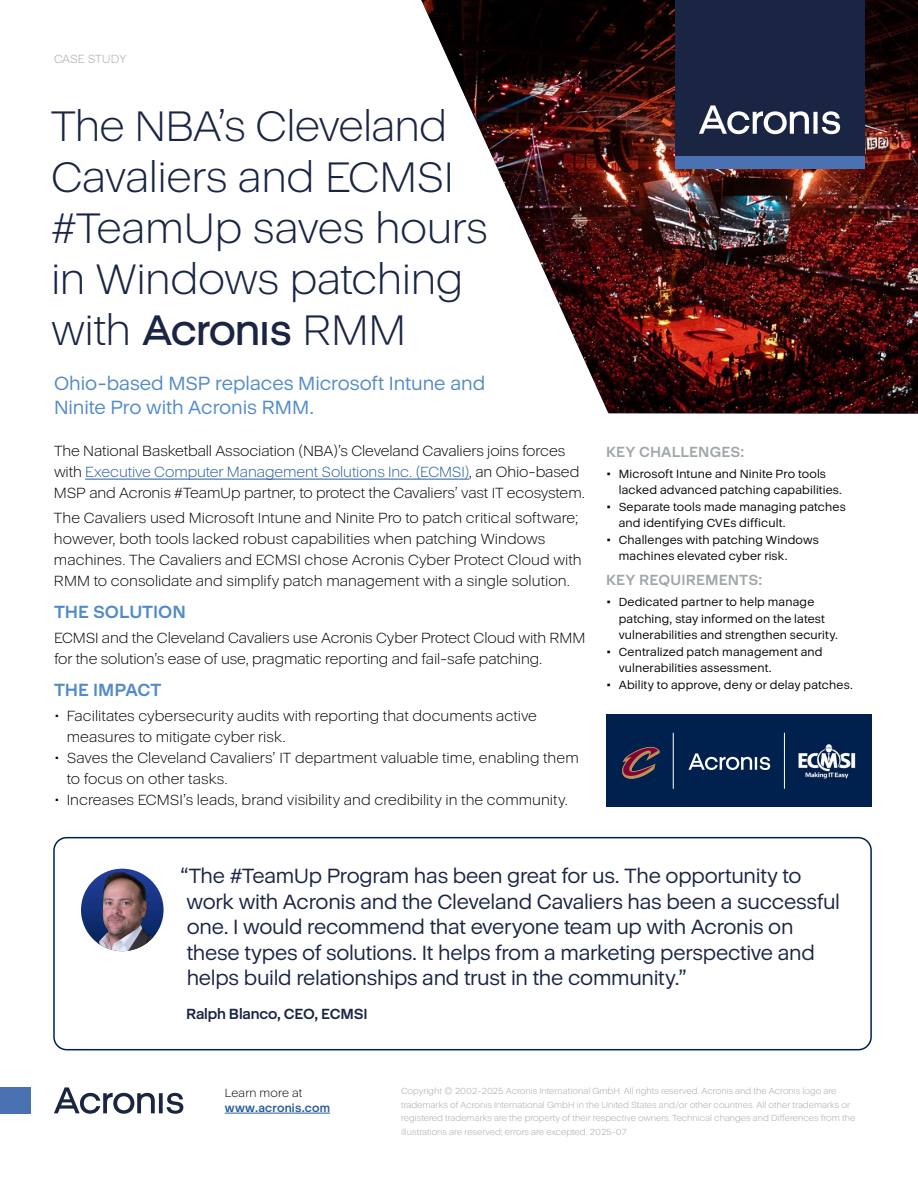
<style>
.page{position:relative;width:918px;height:1188px;background:#fff}
.page>*{position:absolute;margin:0;border:0;box-sizing:border-box;transform-origin:0 0}
.t1{font:300 43.5px/51px "Acronis Cyber";letter-spacing:-.015em;color:#1a2544}
.t2{font:21px/25.5px "Acronis Cyber";letter-spacing:-.015em;color:#1a2544}
.t3{font:19.5px/24px "Acronis Cyber";letter-spacing:-.005em;color:#528bc9}
.t4{font:700 18px "Acronis Cyber";color:#528bc9}
.t5{font:300 15px/21px "Acronis Cyber";letter-spacing:-.005em;color:#000}
.t6{font:700 15px "Acronis Cyber";letter-spacing:.005em;color:#a0a6a9}
.t7{font:700 15px "Acronis Cyber";letter-spacing:-.01em;color:#1a2544}
.t8{font:12px/16.5px "Acronis Cyber";letter-spacing:.015em;color:#000}
.t9{font:700 12px "Acronis Cyber";letter-spacing:.015em;color:#275b9b}
.t10{font:300 12px "Acronis Cyber";letter-spacing:.01em;color:#000}
.t11{font:300 12px "Acronis Cyber";letter-spacing:-.01em;color:#a0a6a9}
.t12{font:300 9px/13.5px "Acronis Cyber";color:#a0a6a9}
.s1{color:#275b9b}
</style>
<div class="page">
<img style="left:81px;top:869px;width:83px;height:82px;border-radius:41px">
<img style="left:421px;top:0;width:497px;height:414px">
<div style="left:675px;top:0;width:189px;height:156px;background:#1a2544"></div>
<div style="left:675px;top:156px;width:189px;height:13px;background:#4a72b3"></div>
<svg style="left:699px;top:105px;width:141px;height:29px"></svg>
<hr style="left:85px;top:479px;width:384px;height:1px;background:#275b9b">
<div style="left:53px;top:837px;width:819px;height:213px;border:2px solid #00214e;border-radius:13px"></div>
<hr style="left:225px;top:1113px;width:105px;height:1px;background:#275b9b">
<div style="left:0;top:1087px;width:30px;height:27px;background:#4a72b3"></div>
<svg style="left:54px;top:1087px;width:129px;height:27px"></svg>
<div style="left:607px;top:714px;width:265px;height:92px;background:#00204d"></div>
<hr style="left:673px;top:733px;width:1px;height:56px;background:#fff">
<hr style="left:784px;top:733px;width:1px;height:56px;background:#fff">
<svg style="left:688px;top:753px;width:82px;height:17px"></svg>
<img style="left:622px;top:746px;width:38px;height:33px">
<img style="left:798px;top:744px;width:58px;height:35px">
<p class="t11" style="left:54px;top:52px;width:74px">CASE STUDY</p>
<h1 class="t1" style="left:51px;top:101px;width:438px">The NBA’s Cleveland<br>Cavaliers and ECMSI #TeamUp saves hours in Windows patching with ጷ RMM</h1>
<h3 class="t3" style="left:54px;top:371px;width:433px">Ohio-based MSP replaces Microsoft Intune and<br>Ninite Pro with Acronis RMM.</h3>
<p class="t5" style="left:54px;top:441px;width:532px">The National Basketball Association (NBA)’s Cleveland Cavaliers joins forces with <span class="s1">Executive Computer Management Solutions Inc. (ECMSI)</span>, an Ohio-based<br>MSP and Acronis #TeamUp partner, to protect the Cavaliers’ vast IT ecosystem.</p>
<p class="t5" style="left:54px;top:508px;width:529px">The Cavaliers used Microsoft Intune and Ninite Pro to patch critical software; however, both tools lacked robust capabilities when patching Windows machines. The Cavaliers and ECMSI chose Acronis Cyber Protect Cloud with RMM to consolidate and simplify patch management with a single solution.</p>
<p class="t4" style="left:54px;top:601px;width:133px">THE SOLUTION</p>
<p class="t5" style="left:54px;top:628px;width:533px">ECMSI and the Cleveland Cavaliers use Acronis Cyber Protect Cloud with RMM for the solution’s ease of use, pragmatic reporting and fail-safe patching.</p>
<p class="t4" style="left:54px;top:679px;width:109px">THE IMPACT</p>
<p class="t5" style="left:67px;top:706px;width:472px;text-indent:-13px">• Facilitates cybersecurity audits with reporting that documents active measures to mitigate cyber risk.</p>
<p class="t5" style="left:67px;top:748px;width:514px;text-indent:-13px">• Saves the Cleveland Cavaliers’ IT department valuable time, enabling them to focus on other tasks.</p>
<p class="t5" style="left:54px;top:790px;width:516px">• Increases ECMSI’s leads, brand visibility and credibility in the community.</p>
<p class="t6" style="left:606px;top:443px;width:140px">KEY CHALLENGES:</p>
<p class="t8" style="left:619px;top:465px;width:225px;text-indent:-13px">• Microsoft Intune and Ninite Pro tools lacked advanced patching capabilities.</p>
<p class="t8" style="left:619px;top:498px;width:228px;text-indent:-13px">• Separate tools made managing patches and identifying CVEs difficult.</p>
<p class="t8" style="left:619px;top:531px;width:202px;text-indent:-13px">• Challenges with patching Windows machines elevated cyber risk.</p>
<p class="t6" style="left:606px;top:571px;width:158px">KEY REQUIREMENTS:</p>
<p class="t8" style="left:619px;top:594px;width:221px;text-indent:-13px">• Dedicated partner to help manage patching, stay informed on the latest vulnerabilities and strengthen security.</p>
<p class="t8" style="left:619px;top:643px;width:205px;text-indent:-13px">• Centralized patch management and vulnerabilities assessment.</p>
<p class="t8" style="left:606px;top:676px;width:248px">• Ability to approve, deny or delay patches.</p>
<p class="t2" style="left:180px;top:863px;width:661px">“The #TeamUp Program has been great for us. The opportunity to work with Acronis and the Cleveland Cavaliers has been a successful one. I would recommend that everyone team up with Acronis on these types of solutions. It helps from a marketing perspective and helps build relationships and trust in the community.”</p>
<p class="t7" style="left:186px;top:1005px;width:183px">Ralph Blanco, CEO, ECMSI</p>
<p class="t10" style="left:225px;top:1085px;width:79px">Learn more at</p>
<p class="t9" style="left:225px;top:1100px;width:107px">www.acronis.com</p>
<p class="t12" style="left:401px;top:1084px;width:456px">Copyright © 2002-2025 Acronis International GmbH. All rights reserved. Acronis and the Acronis logo are trademarks of Acronis International GmbH in the United States and/or other countries. All other trademarks or registered trademarks are the property of their respective owners. Technical changes and Differences from the illustrations are reserved; errors are excepted. 2025-07</p>
</div>
